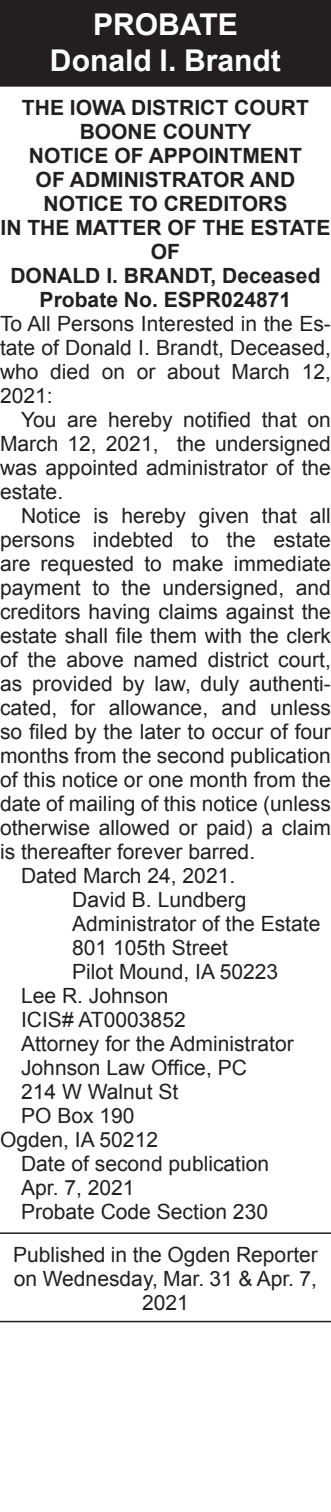
<style>
.page{position:relative;width:331px;height:1512px;background:#fff}
.page>*{position:absolute;margin:0;border:0;box-sizing:border-box;transform-origin:0 0}
.Reversed_Heading_Tit{font:700 30px "Arial";color:#fff}
.Reversed_Heading_All{font:700 30px "Arial";color:#fff}
.footer_long{font:21px/24px "Arial";color:#231f20;text-align:justify}
.t1{font:700 21px/24px "Arial";color:#231f20;text-align:center}
</style>
<div class="page">
<div style="left:0;top:0;width:330px;height:51px;background:#231f20"></div>
<div style="left:0;top:36px;width:330px;height:51px;background:#231f20"></div>
<hr style="left:0;top:1232px;width:330px;height:2px;background:#231f20">
<hr style="left:0;top:1321px;width:330px;height:1px;background:#231f20">
<p class="Reversed_Heading_All" style="left:93px;top:5px;width:146px">PROBATE</p>
<p class="Reversed_Heading_Tit" style="left:50px;top:41px;width:232px">Donald I. Brandt</p>
<p class="t1" style="left:22px;top:96px;width:288px">THE IOWA DISTRICT COURT</p>
<p class="t1" style="left:79px;top:120px;width:173px">BOONE COUNTY</p>
<p class="t1" style="left:29px;top:144px;width:274px">NOTICE OF APPOINTMENT</p>
<p class="t1" style="left:36px;top:168px;width:260px">OF ADMINISTRATOR AND</p>
<p class="t1" style="left:43px;top:192px;width:245px">NOTICE TO CREDITORS</p>
<p class="t1" style="left:1px;top:216px;width:330px">IN THE MATTER OF THE ESTATE<br>OF</p>
<p class="t1" style="left:10px;top:264px;width:311px">DONALD I. BRANDT, Deceased</p>
<p class="t1" style="left:40px;top:288px;width:252px">Probate No. ESPR024871</p>
<p class="footer_long" style="left:0;top:311px;width:332px">To All Persons Interested in the Es&shy;tate of Donald I. Brandt, Deceased, who died on or about March 12, 2021:</p>
<p class="footer_long" style="left:0;top:407px;width:332px;text-indent:21px">You are hereby notified that on March 12, 2021, the undersigned was appointed administrator of the estate.</p>
<p class="footer_long" style="left:0;top:503px;width:332px;text-indent:21px">Notice is hereby given that all persons indebted to the estate are requested to make immediate payment to the undersigned, and creditors having claims against the estate shall file them with the clerk of the above named district court, as provided by law, duly authenti&shy;cated, for allowance, and unless so filed by the later to occur of four months from the second publication of this notice or one month from the date of mailing of this notice (unless otherwise allowed or paid) a claim is thereafter forever barred.</p>
<p class="footer_long" style="left:21px;top:863px;width:215px">Dated March 24, 2021.</p>
<p class="footer_long" style="left:72px;top:887px;width:175px">David B. Lundberg</p>
<p class="footer_long" style="left:72px;top:911px;width:249px">Administrator of the Estate</p>
<p class="footer_long" style="left:72px;top:935px;width:157px">801 105th Street</p>
<p class="footer_long" style="left:72px;top:959px;width:207px">Pilot Mound, IA 50223</p>
<p class="footer_long" style="left:21px;top:983px;width:149px">Lee R. Johnson</p>
<p class="footer_long" style="left:21px;top:1007px;width:166px">ICIS# AT0003852</p>
<p class="footer_long" style="left:21px;top:1031px;width:273px">Attorney for the Administrator</p>
<p class="footer_long" style="left:21px;top:1055px;width:227px">Johnson Law Office, PC</p>
<p class="footer_long" style="left:21px;top:1079px;width:158px">214 W Walnut St</p>
<p class="footer_long" style="left:21px;top:1103px;width:115px">PO Box 190</p>
<p class="footer_long" style="left:0;top:1127px;width:159px">Ogden, IA 50212</p>
<p class="footer_long" style="left:21px;top:1151px;width:249px">Date of second publication</p>
<p class="footer_long" style="left:21px;top:1175px;width:115px">Apr. 7, 2021</p>
<p class="footer_long" style="left:21px;top:1199px;width:248px">Probate Code Section 230</p>
<p class="footer_long" style="left:13px;top:1243px;width:305px;text-align:center">Published in the Ogden Reporter on Wednesday, Mar. 31 &amp; Apr. 7,<br>2021</p>
</div>
